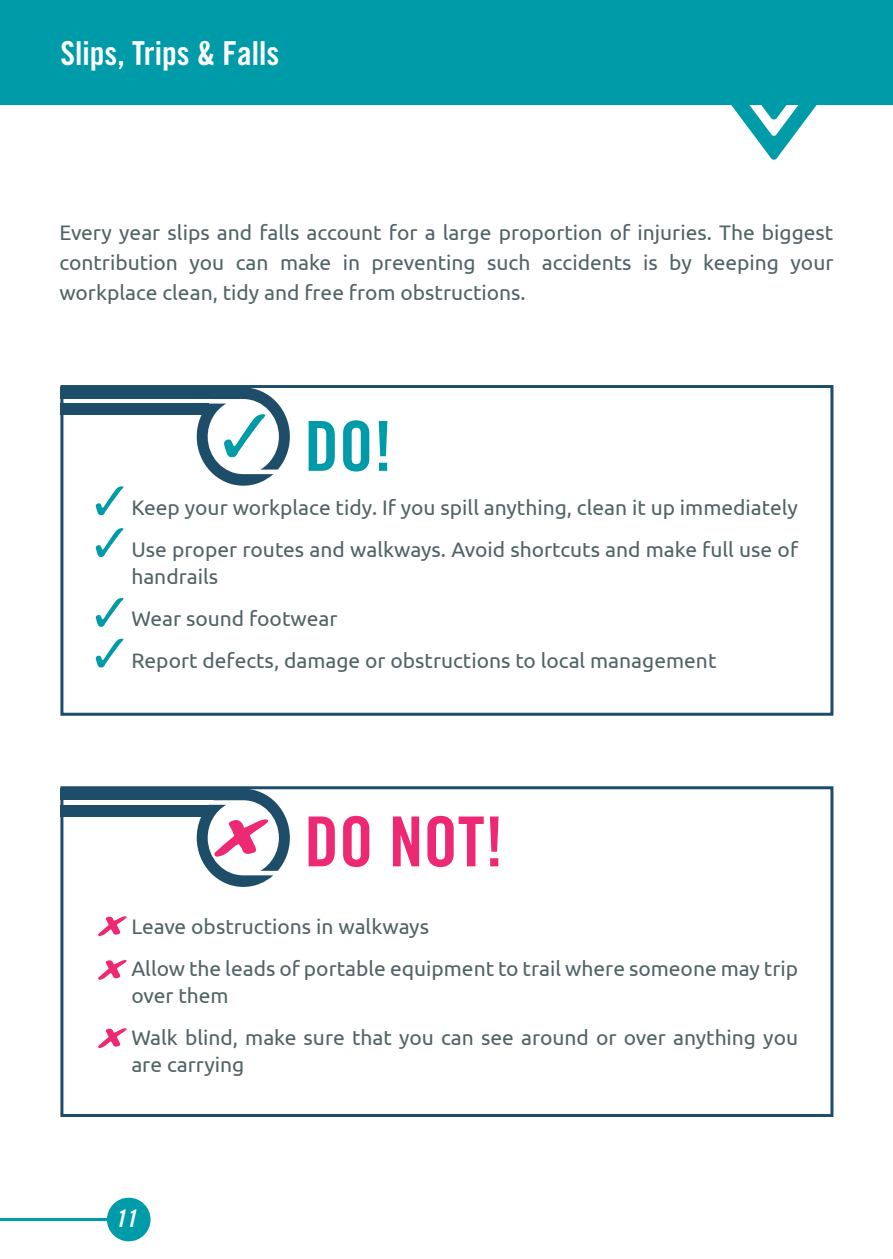
<style>
.page{position:relative;width:893px;height:1259px;background:#fff}
.page>*{position:absolute;margin:0;border:0;box-sizing:border-box;transform-origin:0 0}
.t1{font:69px "Trade Gothic Bold Cond Twenty";color:#ee2974}
.t2{font:69px "Trade Gothic Bold Cond Twenty";color:#009ba8}
.t3{font:33px "Trade Gothic Bold Cond Twenty";color:#fff}
.t4{font:24px "Trade Gothic Bold Cond Twenty Obl";color:#fff}
.bullets{font:21px/27px "Ubuntu";color:#516366}
.body-new{font:21px/30px "Ubuntu";color:#516366;text-align:justify}
</style>
<div class="page">
<div style="left:0;top:0;width:893px;height:104px;background:#009ba8"></div>
<svg style="left:726px;top:104px;width:95px;height:56px"></svg>
<svg style="left:96px;top:486px;width:28px;height:29px"></svg>
<svg style="left:98px;top:916px;width:29px;height:20px"></svg>
<svg style="left:98px;top:960px;width:29px;height:20px"></svg>
<svg style="left:98px;top:1028px;width:29px;height:20px"></svg>
<svg style="left:96px;top:528px;width:28px;height:29px"></svg>
<svg style="left:96px;top:598px;width:28px;height:29px"></svg>
<svg style="left:96px;top:638px;width:28px;height:29px"></svg>
<div style="left:60px;top:385px;width:773px;height:331px;border:3px solid #1d4d68"></div>
<div style="left:60px;top:786px;width:773px;height:331px;border:3px solid #1d4d68"></div>
<div style="left:60px;top:387px;width:183px;height:12px;background:#1d4d68"></div>
<div style="left:60px;top:403px;width:149px;height:12px;background:#1d4d68"></div>
<div style="left:60px;top:788px;width:183px;height:12px;background:#1d4d68"></div>
<div style="left:60px;top:805px;width:149px;height:11px;background:#1d4d68"></div>
<svg style="left:197px;top:387px;width:93px;height:99px"></svg>
<svg style="left:197px;top:788px;width:93px;height:99px"></svg>
<hr style="left:0;top:1218px;width:129px;height:3px;background:#009ba8">
<div style="left:107px;top:1197px;width:44px;height:44px;background:#009ba8;border-radius:50%"></div>
<p class="t3" style="left:61px;top:33px;width:220px">Slips, Trips &amp; Falls</p>
<p class="body-new" style="left:60px;top:217px;width:775px">Every year slips and falls account for a large proportion of injuries. The biggest contribution you can make in preventing such accidents is by keeping your workplace clean, tidy and free from obstructions.</p>
<p class="t2" style="left:304px;top:404px;width:90px">DO!</p>
<p class="bullets" style="left:131px;top:493px;width:668px">Keep your workplace tidy. If you spill anything, clean it up immediately</p>
<p class="bullets" style="left:131px;top:535px;width:668px">Use proper routes and walkways. Avoid shortcuts and make full use of handrails</p>
<p class="bullets" style="left:131px;top:604px;width:208px">Wear sound footwear</p>
<p class="bullets" style="left:131px;top:646px;width:587px">Report defects, damage or obstructions to local management</p>
<p class="t1" style="left:304px;top:800px;width:201px">DO NOT!</p>
<p class="bullets" style="left:131px;top:912px;width:299px">Leave obstructions in walkways</p>
<p class="bullets" style="left:131px;top:954px;width:668px">Allow the leads of portable equipment to trail where someone may trip over them</p>
<p class="bullets" style="left:131px;top:1023px;width:668px">Walk blind, make sure that you can see around or over anything you are carrying</p>
<p class="t4" style="left:115px;top:1204px;width:23px">11</p>
</div>
